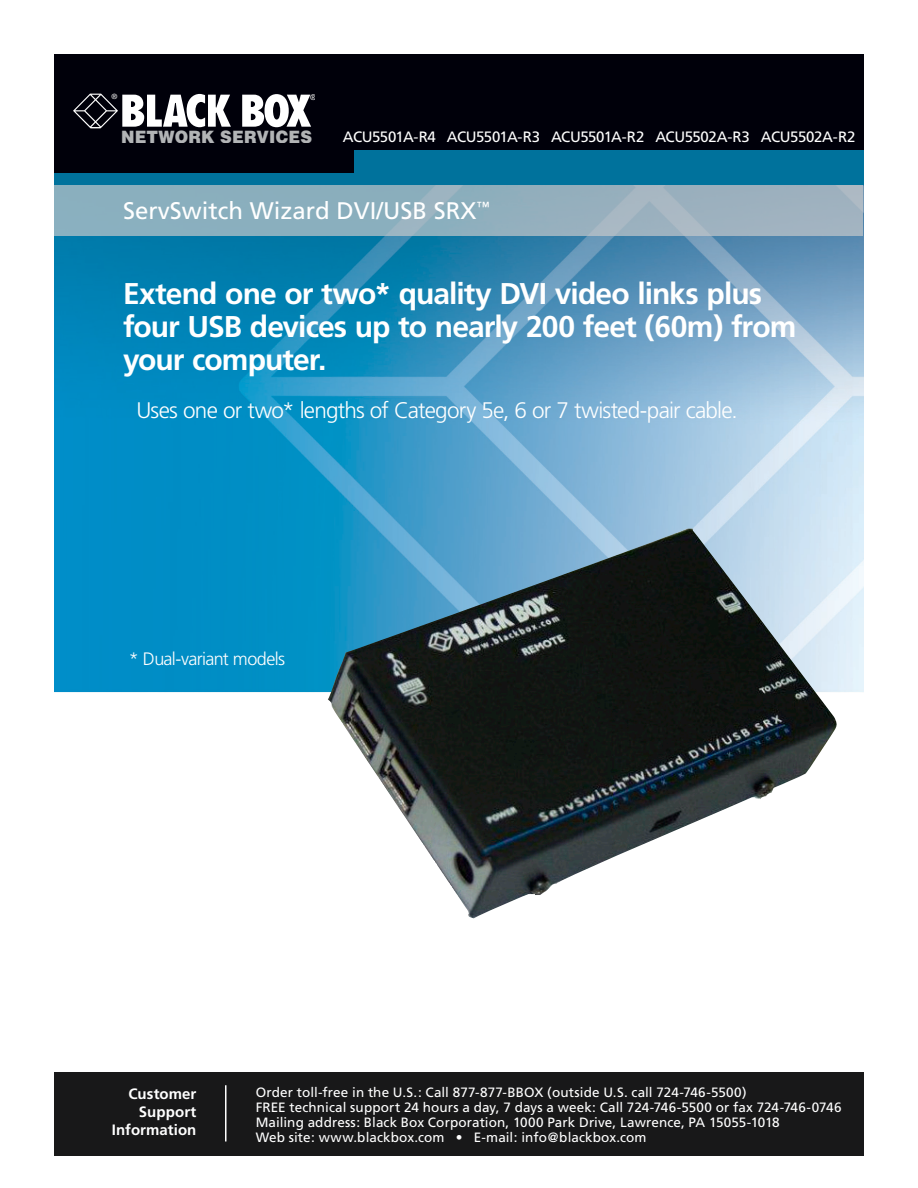
<style>
.page{position:relative;width:918px;height:1188px;background:#fff}
.page>*{position:absolute;margin:0;border:0;box-sizing:border-box;transform-origin:0 0}
.header_2-whtpaper_08{font:700 30px/33px "Frutiger";letter-spacing:-.03em;color:#fff}
.t1{font:24px "Frutiger";color:#fff}
.subhead_text-whtpape{font:300 22.5px "Frutiger";letter-spacing:-.035em;color:#fff}
.subhead_text-whtpape-2{font:300 18px "Frutiger";letter-spacing:-.035em;color:#fff}
.t2{font:900 17.1px "Helvetica";letter-spacing:.01em;color:#b2b4b6;scale:.95 1}
.subhead_text-whtpape-3{font:15px "Frutiger";letter-spacing:-.03em;color:#fff}
.t3{font:700 15px/18px "Frutiger";letter-spacing:.005em;color:#fff;text-align:right}
.t4{font:13.5px "Frutiger";letter-spacing:.005em;color:#fff}
.t5{font:7.8px "Helvetica";color:#fff}
.t6{font:7.2px "Helvetica";color:#fff}
</style>
<div class="page">
<img style="left:54px;top:184px;width:810px;height:509px">
<svg style="left:54px;top:184px;width:808px;height:51px;background:#90afbd"></svg>
<div style="left:54px;top:54px;width:810px;height:130px;background:#00000a"></div>
<div style="left:54px;top:173px;width:810px;height:11px;background:#00729c"></div>
<div style="left:354px;top:150px;width:510px;height:31px;background:#00729c"></div>
<div style="left:54px;top:1073px;width:810px;height:83px;background:#181819"></div>
<hr style="left:225px;top:1085px;width:1px;height:57px;background:#fff">
<svg style="left:242px;top:94px;width:69px;height:33px"></svg>
<svg style="left:73px;top:94px;width:158px;height:34px"></svg>
<img style="left:328px;top:529px;width:510px;height:390px">
<p class="t6" style="left:112px;top:93px;width:7px">®</p>
<p class="t5" style="left:311px;top:93px;width:7px">®</p>
<p class="t2" style="left:121px;top:125px;width:203px">NETWORK SERVICES</p>
<p class="subhead_text-whtpape-3" style="left:343px;top:128px;width:514px">ACU5501A-R4 ACU5501A-R3 ACU5501A-R2 ACU5502A-R3 ACU5502A-R2</p>
<p class="t1" style="left:123px;top:196px;width:368px">ServSwitch Wizard DVI/USB SRX<sup>™</sup></p>
<p class="header_2-whtpaper_08" style="left:123px;top:277px;width:675px">Extend one or two* quality DVI video links plus four USB devices up to nearly 200 feet (60m) from your computer.</p>
<p class="subhead_text-whtpape" style="left:136px;top:398px;width:603px">Uses one or two* lengths of Category 5e, 6 or 7 twisted-pair cable.</p>
<p class="subhead_text-whtpape-2" style="left:129px;top:648px;width:158px">* Dual-variant models</p>
<p class="t3" style="left:128px;top:1085px;width:70px">Customer</p>
<p class="t3" style="left:112px;top:1103px;width:86px">Support<br>Information</p>
<p class="t4" style="left:256px;top:1084px;width:493px">Order toll-free in the U.S.: Call 877-877-BBOX (outside U.S. call 724-746-5500)</p>
<p class="t4" style="left:256px;top:1099px;width:587px">FREE technical support 24 hours a day, 7 days a week: Call 724-746-5500 or fax 724-746-0746</p>
<p class="t4" style="left:256px;top:1114px;width:526px">Mailing address: Black Box Corporation, 1000 Park Drive, Lawrence, PA 15055-1018</p>
<p class="t4" style="left:256px;top:1129px;width:392px">Web site: www.blackbox.com • E-mail: info@blackbox.com</p>
</div>
